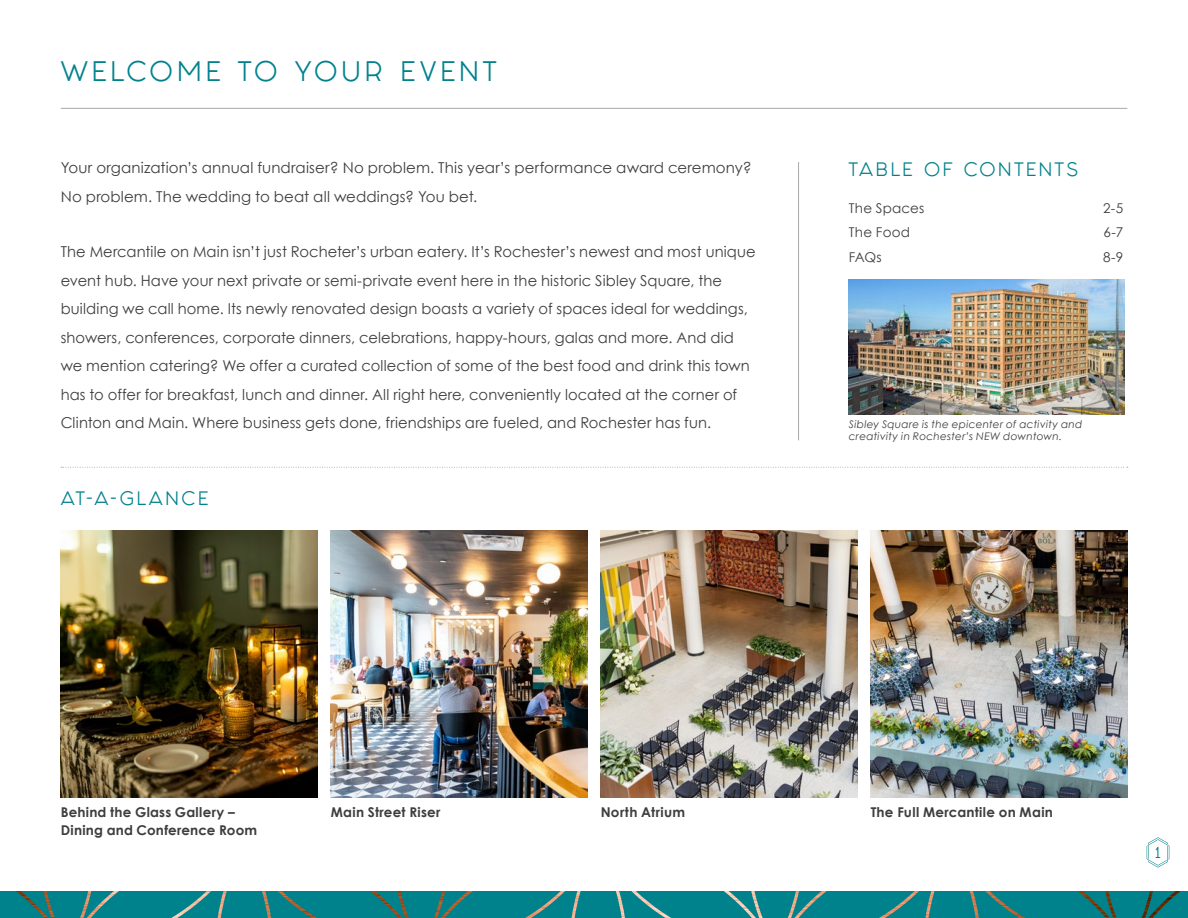
<style>
.page{position:relative;width:1188px;height:918px;background:#fff}
.page>*{position:absolute;margin:0;border:0;box-sizing:border-box;transform-origin:0 0}
.t1{font:24px "Fashion Fetish";letter-spacing:.15em;color:#00828d}
.t2{font:16.5px "Fashion Fetish";letter-spacing:.14em;color:#00828d}
.t3{font:15px/28.5px "Century Gothic";letter-spacing:.005em;color:#3e3e3f}
.t4{font:700 13.5px/18px "Century Gothic";letter-spacing:.02em;color:#3e3e3f}
.t5{font:13.5px "Century Gothic";letter-spacing:.015em;color:#3e3e3f}
.t6{font:13.5px "Fashion Fetish";color:#00828d}
.t7{font:italic 10.5px/12.6px "Century Gothic";letter-spacing:.025em;color:#3e3e3f}
</style>
<div class="page">
<hr style="left:798px;top:162px;width:1px;height:278px;background:#a8a9ad">
<hr style="left:61px;top:108px;width:1066px;height:1px;background:#a8a9ad">
<img style="left:61px;top:530px;width:256px;height:267px">
<img style="left:331px;top:530px;width:256px;height:267px">
<img style="left:871px;top:530px;width:256px;height:267px">
<img style="left:601px;top:530px;width:256px;height:267px">
<svg style="left:61px;top:467px;width:1067px;height:1px"></svg>
<svg style="left:1147px;top:837px;width:22px;height:31px"></svg>
<div style="left:0;top:891px;width:1188px;height:27px;background:#00828d"></div>
<img style="left:788px;top:891px;width:393px;height:27px">
<img style="left:849px;top:280px;width:275px;height:135px">
<p class="t1" style="left:61px;top:52px;width:437px">WELCOME TO YOUR EVENT</p>
<p class="t3" style="left:61px;top:153px;width:693px">Your organization’s annual fundraiser? No problem. This year’s performance award ceremony?<br>No problem. The wedding to beat all weddings? You bet.</p>
<p class="t3" style="left:61px;top:237px;width:696px">The Mercantile on Main isn’t just Rocheter’s urban eatery. It’s Rochester’s newest and most unique event hub. Have your next private or semi-private event here in the historic Sibley Square, the building we call home. Its newly renovated design boasts a variety of spaces ideal for weddings, showers, conferences, corporate dinners, celebrations, happy-hours, galas and more. And did we mention catering? We offer a curated collection of some of the best food and drink this town has to offer for breakfast, lunch and dinner. All right here, conveniently located at the corner of Clinton and Main. Where business gets done, friendships are fueled, and Rochester has fun.</p>
<p class="t2" style="left:61px;top:485px;width:149px">AT-A-GLANCE</p>
<p class="t2" style="left:849px;top:156px;width:231px">TABLE OF CONTENTS</p>
<p class="t5" style="left:849px;top:200px;width:77px">The Spaces</p>
<p class="t5" style="left:1103px;top:200px;width:22px">2-5</p>
<p class="t5" style="left:849px;top:224px;width:63px">The Food</p>
<p class="t5" style="left:1103px;top:224px;width:21px">6-7</p>
<p class="t5" style="left:849px;top:249px;width:34px">FAQs</p>
<p class="t5" style="left:1103px;top:249px;width:22px">8-9</p>
<p class="t7" style="left:849px;top:418px;width:235px">Sibley Square is the epicenter of activity and creativity in Rochester’s NEW downtown.</p>
<p class="t4" style="left:61px;top:802px;width:198px">Behind the Glass Gallery –<br>Dining and Conference Room</p>
<p class="t4" style="left:331px;top:802px;width:111px">Main Street Riser</p>
<p class="t4" style="left:601px;top:802px;width:86px">North Atrium</p>
<p class="t4" style="left:871px;top:802px;width:184px">The Full Mercantile on Main</p>
<p class="t6" style="left:1155px;top:842px;width:7px">1</p>
</div>
